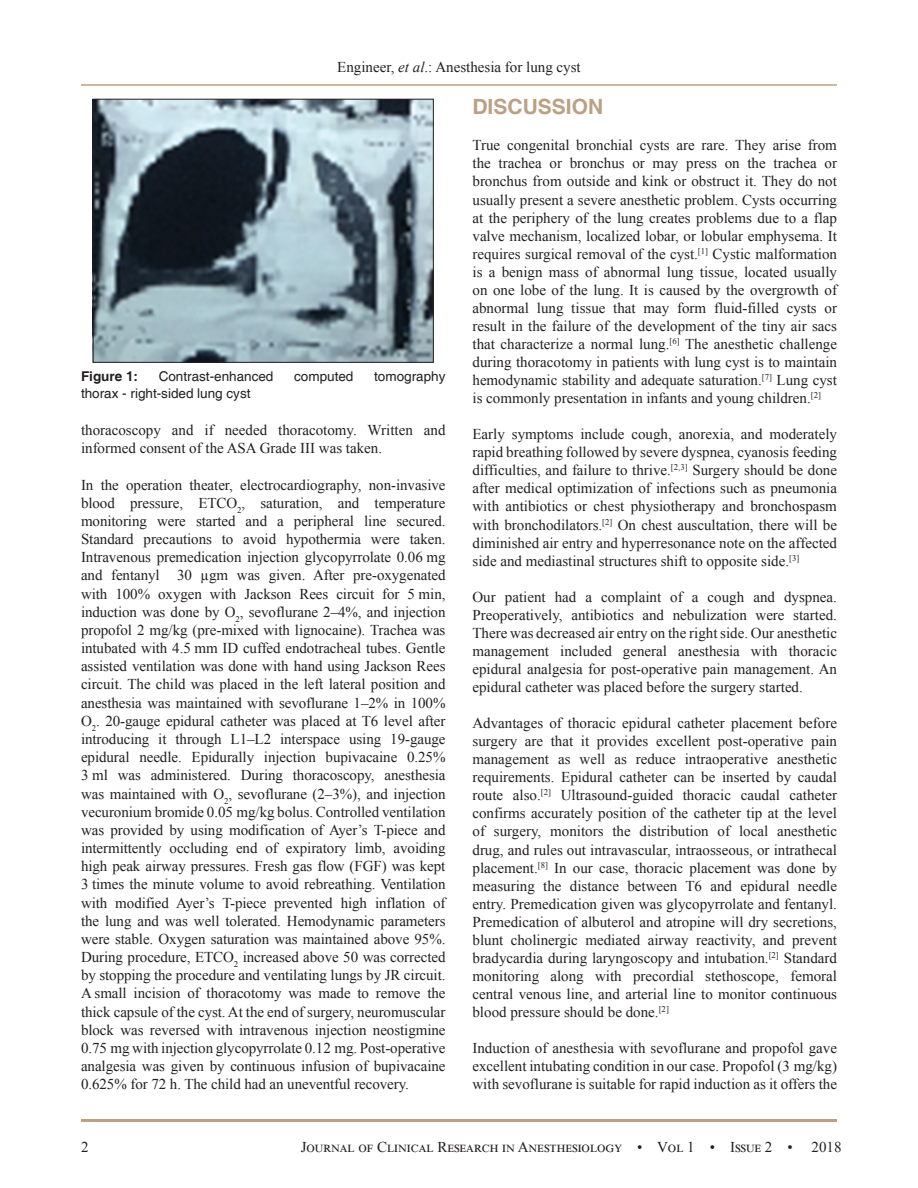
<style>
.page{position:relative;width:918px;height:1188px;background:#fff}
.page>*{position:absolute;margin:0;border:0;box-sizing:border-box;transform-origin:0 0}
.t1{font:700 21px "Helvetica";color:#bca084}
.TX{font:15px/18px "Times New Roman";color:#231f20;text-align:justify}
.TX-2{font:15px "Times New Roman";letter-spacing:.03em;color:#231f20}
.FGC{font:13.5px "Helvetica";color:#231f20}
.FGC-2{font:700 13.5px "Helvetica";color:#231f20}
.s1{font-style:italic}
</style>
<div class="page">
<hr style="left:81px;top:84px;width:756px;height:2px;background:#bca084">
<hr style="left:81px;top:1119px;width:756px;height:3px;background:#bca084">
<img style="left:95px;top:101px;width:337px;height:260px">
<div style="left:93px;top:99px;width:341px;height:264px;border:1px solid #231f20"></div>
<p class="TX" style="left:337px;top:57px;width:245px">Engineer, <span class="s1">et al</span>.: Anesthesia for lung cyst</p>
<p class="FGC-2" style="left:81px;top:368px;width:59px">Figure 1:</p>
<p class="FGC" style="left:159px;top:369px;width:116px">Contrast-enhanced</p>
<p class="FGC" style="left:294px;top:369px;width:61px">computed</p>
<p class="FGC" style="left:374px;top:369px;width:73px">tomography</p>
<p class="FGC" style="left:81px;top:385px;width:171px">thorax - right-sided lung cyst</p>
<p class="TX" style="left:81px;top:421px;width:366px">thoracoscopy and if needed thoracotomy. Written and informed consent of the ASA Grade III was taken.</p>
<p class="TX" style="left:81px;top:475px;width:366px">In the operation theater, electrocardiography, non-invasive blood pressure, ETCO<sub>2</sub>, saturation, and temperature monitoring were started and a peripheral line secured.<br>Standard precautions to avoid hypothermia were taken.<br>Intravenous premedication injection glycopyrrolate 0.06 mg and fentanyl 30 µgm was given. After pre-oxygenated with 100% oxygen with Jackson Rees circuit for 5 min, induction was done by O<sub>2</sub>, sevoflurane 2–4%, and injection propofol 2 mg/kg (pre-mixed with lignocaine). Trachea was intubated with 4.5 mm ID cuffed endotracheal tubes. Gentle assisted ventilation was done with hand using Jackson Rees circuit. The child was placed in the left lateral position and anesthesia was maintained with sevoflurane 1–2% in 100% O<sub>2</sub>. 20-gauge epidural catheter was placed at T6 level after introducing it through L1–L2 interspace using 19-gauge epidural needle. Epidurally injection bupivacaine 0.25% 3 ml was administered. During thoracoscopy, anesthesia was maintained with O<sub>2</sub>, sevoflurane (2–3%), and injection vecuronium bromide 0.05 mg/kg bolus. Controlled ventilation was provided by using modification of Ayer’s T-piece and intermittently occluding end of expiratory limb, avoiding high peak airway pressures. Fresh gas flow (FGF) was kept 3 times the minute volume to avoid rebreathing. Ventilation with modified Ayer’s T-piece prevented high inflation of the lung and was well tolerated. Hemodynamic parameters were stable. Oxygen saturation was maintained above 95%.<br>During procedure, ETCO<sub>2</sub> increased above 50 was corrected by stopping the procedure and ventilating lungs by JR circuit.<br>A small incision of thoracotomy was made to remove the thick capsule of the cyst. At the end of surgery, neuromuscular block was reversed with intravenous injection neostigmine 0.75 mg with injection glycopyrrolate 0.12 mg. Post-operative analgesia was given by continuous infusion of bupivacaine 0.625% for 72 h. The child had an uneventful recovery.</p>
<h1 class="t1" style="left:472px;top:94px;width:132px">DISCUSSION</h1>
<p class="TX" style="left:472px;top:136px;width:366px">True congenital bronchial cysts are rare. They arise from the trachea or bronchus or may press on the trachea or bronchus from outside and kink or obstruct it. They do not usually present a severe anesthetic problem. Cysts occurring at the periphery of the lung creates problems due to a flap valve mechanism, localized lobar, or lobular emphysema. It requires surgical removal of the cyst.<sup>[1]</sup> Cystic malformation is a benign mass of abnormal lung tissue, located usually on one lobe of the lung. It is caused by the overgrowth of abnormal lung tissue that may form fluid-filled cysts or result in the failure of the development of the tiny air sacs that characterize a normal lung.<sup>[6]</sup> The anesthetic challenge during thoracotomy in patients with lung cyst is to maintain hemodynamic stability and adequate saturation.<sup>[7]</sup> Lung cyst is commonly presentation in infants and young children.<sup>[2]</sup></p>
<p class="TX" style="left:472px;top:425px;width:366px">Early symptoms include cough, anorexia, and moderately rapid breathing followed by severe dyspnea, cyanosis feeding difficulties, and failure to thrive.<sup>[2,3]</sup> Surgery should be done after medical optimization of infections such as pneumonia with antibiotics or chest physiotherapy and bronchospasm with bronchodilators.<sup>[2]</sup> On chest auscultation, there will be diminished air entry and hyperresonance note on the affected side and mediastinal structures shift to opposite side.<sup>[3]</sup></p>
<p class="TX" style="left:472px;top:587px;width:366px">Our patient had a complaint of a cough and dyspnea.<br>Preoperatively, antibiotics and nebulization were started.<br>There was decreased air entry on the right side. Our anesthetic management included general anesthesia with thoracic epidural analgesia for post-operative pain management. An epidural catheter was placed before the surgery started.</p>
<p class="TX" style="left:472px;top:714px;width:366px">Advantages of thoracic epidural catheter placement before surgery are that it provides excellent post-operative pain management as well as reduce intraoperative anesthetic requirements. Epidural catheter can be inserted by caudal route also.<sup>[2]</sup> Ultrasound-guided thoracic caudal catheter confirms accurately position of the catheter tip at the level of surgery, monitors the distribution of local anesthetic drug, and rules out intravascular, intraosseous, or intrathecal placement.<sup>[8]</sup> In our case, thoracic placement was done by measuring the distance between T6 and epidural needle entry. Premedication given was glycopyrrolate and fentanyl.<br>Premedication of albuterol and atropine will dry secretions, blunt cholinergic mediated airway reactivity, and prevent bradycardia during laryngoscopy and intubation.<sup>[2]</sup> Standard monitoring along with precordial stethoscope, femoral central venous line, and arterial line to monitor continuous blood pressure should be done.<sup>[2]</sup></p>
<p class="TX" style="left:472px;top:1039px;width:366px">Induction of anesthesia with sevoflurane and propofol gave excellent intubating condition in our case. Propofol (3 mg/kg) with sevoflurane is suitable for rapid induction as it offers the</p>
<p class="TX" style="left:81px;top:1137px;width:9px">2</p>
<p class="TX-2" style="left:301px;top:1136px;width:494px">Journal of Clinical Research in Anesthesiology • Vol 1 • Issue 2 •</p>
<p class="TX" style="left:812px;top:1137px;width:31px">2018</p>
</div>
